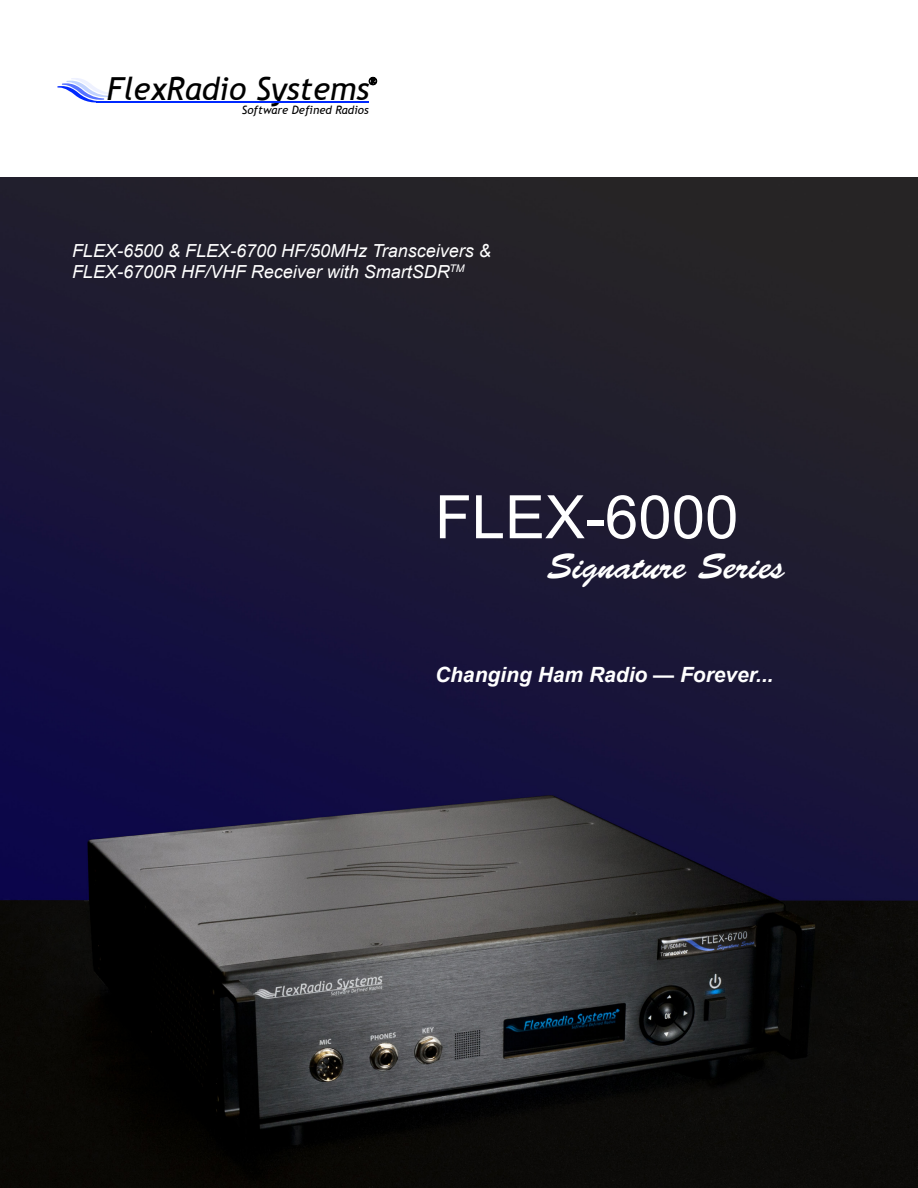
<style>
.page{position:relative;width:918px;height:1188px;background:#fff}
.page>*{position:absolute;margin:0;border:0;box-sizing:border-box;transform-origin:0 0}
.t1{font:60px "Arial";color:#fff}
.t2{font:36px "Brush Script Std";color:#fff}
.t3{font:italic 31.8px "Trebuchet MS";color:#000}
.t4{font:italic 700 21px "Arial";color:#fff}
.t5{font:italic 18px "Arial";color:#fff}
.t6{font:italic 11.4px "Trebuchet MS";color:#000}
</style>
<div class="page">
<svg style="left:57px;top:78px;width:56px;height:25px"></svg>
<svg style="left:369px;top:77px;width:8px;height:8px"></svg>
<hr style="left:96px;top:101px;width:273px;height:2px;background:#0029ff">
<img style="left:0;top:177px;width:918px;height:1011px">
<p class="t3" style="left:107px;top:70px;width:264px">FlexRadio Systems</p>
<p class="t6" style="left:369px;top:74px;width:10px">®</p>
<p class="t6" style="left:242px;top:103px;width:128px">Software Defined Radios</p>
<p class="t5" style="left:72px;top:239px;width:420px">FLEX-6500 &amp; FLEX-6700 HF/50MHz Transceivers &amp;</p>
<p class="t5" style="left:72px;top:260px;width:394px">FLEX-6700R HF/VHF Receiver with SmartSDR<sup>TM</sup></p>
<p class="t1" style="left:435px;top:478px;width:305px">FLEX-6000</p>
<p class="t2" style="left:547px;top:546px;width:239px">Signature Series</p>
<p class="t4" style="left:435px;top:660px;width:340px">Changing Ham Radio — Forever...</p>
</div>
